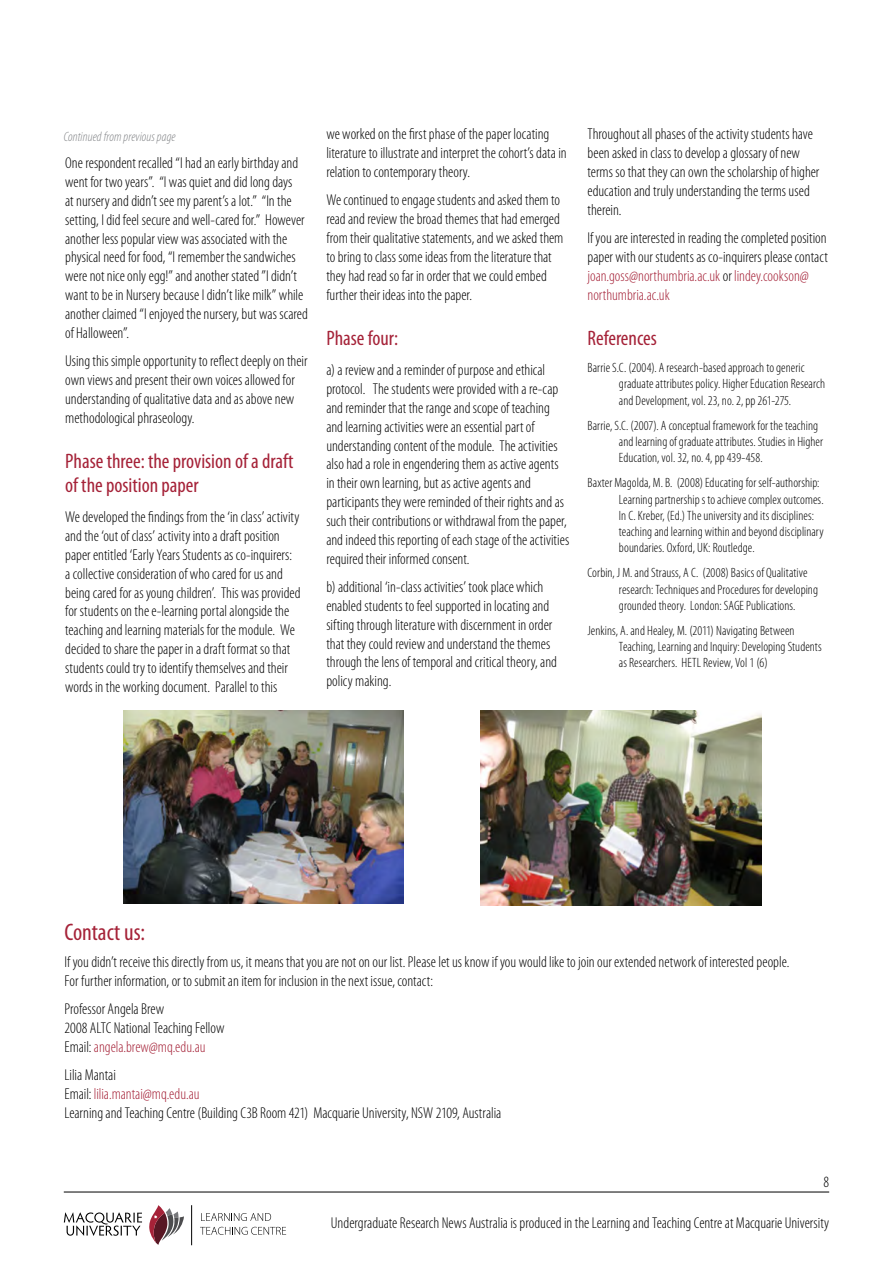
<style>
.page{position:relative;width:893px;height:1263px;background:#fff}
.page>*{position:absolute;margin:0;border:0;box-sizing:border-box;transform-origin:0 0}
.Body{font:condensed 24px "Myriad Pro";color:#a52238}
.Head_2{font:condensed 21px/24px "Myriad Pro";color:#a52238}
.Body-2{font:300 condensed 15.75px/18.9px "Myriad Pro";color:#000}
.References{font:300 condensed 13.5px/16.2px "Myriad Pro";letter-spacing:.005em;color:#000}
.t1{font:italic 300 condensed 13.5px "Myriad Pro";letter-spacing:.005em;color:#828487}
.s1{color:#a52238}
</style>
<div class="page">
<svg style="left:64px;top:1212px;width:78px;height:24px"></svg>
<hr style="left:191px;top:1205px;width:1px;height:40px;background:#000">
<svg style="left:149px;top:1205px;width:35px;height:40px"></svg>
<svg style="left:201px;top:1213px;width:70px;height:8px"></svg>
<svg style="left:200px;top:1227px;width:86px;height:8px"></svg>
<hr style="left:64px;top:1192px;width:765px;height:1px;background:#000">
<img style="left:123px;top:710px;width:281px;height:193px">
<img style="left:480px;top:710px;width:281px;height:195px">
<p class="t1" style="left:64px;top:128px;width:113px">Continued from previous page</p>
<p class="Body-2" style="left:65px;top:153px;width:244px">One respondent recalled “I had an early birthday and went for two years”. “I was quiet and did long days<br>at nursery and didn’t see my parent’s a lot.” “In the setting, I did feel secure and well-cared for.” However another less popular view was associated with the physical need for food, “I remember the sandwiches were not nice only egg!” and another stated ”I didn’t want to be in Nursery because I didn’t like milk” while another claimed “I enjoyed the nursery, but was scared of Halloween”.</p>
<p class="Body-2" style="left:65px;top:351px;width:244px">Using this simple opportunity to reflect deeply on their own views and present their own voices allowed for understanding of qualitative data and as above new methodological phraseology.</p>
<h2 class="Head_2" style="left:65px;top:449px;width:230px">Phase three: the provision of a draft of the position paper</h2>
<p class="Body-2" style="left:65px;top:507px;width:237px">We developed the findings from the ‘in class’ activity and the ‘out of class’ activity into a draft position paper entitled ‘Early Years Students as co-inquirers: a collective consideration of who cared for us and being cared for as young children’. This was provided for students on the e-learning portal alongside the teaching and learning materials for the module. We decided to share the paper in a draft format so that students could try to identify themselves and their words in the working document. Parallel to this</p>
<p class="Body-2" style="left:326px;top:125px;width:242px">we worked on the first phase of the paper locating literature to illustrate and interpret the cohort’s data in relation to contemporary theory.</p>
<p class="Body-2" style="left:326px;top:190px;width:239px">We continued to engage students and asked them to read and review the broad themes that had emerged from their qualitative statements, and we asked them to bring to class some ideas from the literature that they had read so far in order that we could embed further their ideas into the paper.</p>
<h2 class="Head_2" style="left:326px;top:326px;width:73px">Phase four:</h2>
<p class="Body-2" style="left:326px;top:360px;width:244px">a) a review and a reminder of purpose and ethical protocol. The students were provided with a re-cap and reminder that the range and scope of teaching and learning activities were an essential part of understanding content of the module. The activities also had a role in engendering them as active agents in their own learning, but as active agents and participants they were reminded of their rights and as such their contributions or withdrawal from the paper, and indeed this reporting of each stage of the activities required their informed consent.</p>
<p class="Body-2" style="left:326px;top:577px;width:232px">b) additional ‘in-class activities’ took place which enabled students to feel supported in locating and sifting through literature with discernment in order that they could review and understand the themes through the lens of temporal and critical theory, and policy making.</p>
<p class="Body-2" style="left:587px;top:125px;width:233px">Throughout all phases of the activity students have been asked in class to develop a glossary of new terms so that they can own the scholarship of higher education and truly understanding the terms used therein.</p>
<p class="Body-2" style="left:587px;top:228px;width:242px">If you are interested in reading the completed position paper with our students as co-inquirers please contact <span class="s1">joan.goss@northumbria.ac.uk</span> or <span class="s1">lindey.cookson@ northumbria.ac.uk</span></p>
<h2 class="Head_2" style="left:587px;top:326px;width:71px">References</h2>
<p class="References" style="left:619px;top:360px;width:208px;text-indent:-31px">Barrie S.C. (2004). A research-based approach to generic graduate attributes policy. Higher Education Research and Development, vol. 23, no. 2, pp 261-275.</p>
<p class="References" style="left:619px;top:417px;width:206px;text-indent:-31px">Barrie, S.C. (2007). A conceptual framework for the teaching and learning of graduate attributes. Studies in Higher<br>Education, vol. 32, no. 4, pp 439-458.</p>
<p class="References" style="left:619px;top:475px;width:206px;text-indent:-31px">Baxter Magolda, M. B. (2008) Educating for self-authorship:<br>Learning partnership s to achieve complex outcomes.<br>In C. Kreber, (Ed.) The university and its disciplines: teaching and learning within and beyond disciplinary boundaries. Oxford, UK: Routledge.</p>
<p class="References" style="left:619px;top:565px;width:201px;text-indent:-31px">Corbin, J M. and Strauss, A C. (2008) Basics of Qualitative research: Techniques and Procedures for developing grounded theory. London: SAGE Publications.</p>
<p class="References" style="left:619px;top:622px;width:204px;text-indent:-31px">Jenkins, A. and Healey, M. (2011) Navigating Between<br>Teaching, Learning and Inquiry: Developing Students as Researchers. HETL Review, Vol 1 (6)</p>
<p class="Body" style="left:65px;top:917px;width:82px">Contact us:</p>
<p class="Body-2" style="left:65px;top:953px;width:726px">If you didn’t receive this directly from us, it means that you are not on our list. Please let us know if you would like to join our extended network of interested people.<br>For further information, or to submit an item for inclusion in the next issue, contact:</p>
<p class="Body-2" style="left:65px;top:999px;width:161px">Professor Angela Brew<br>2008 ALTC National Teaching Fellow<br>Email: <span class="s1">angela.brew@mq.edu.au</span></p>
<p class="Body-2" style="left:64px;top:1065px;width:438px">Lilia Mantai<br>Email: <span class="s1">lilia.mantai@mq.edu.au<br></span>Learning and Teaching Centre (Building C3B Room 421) Macquarie University, NSW 2109, Australia</p>
<p class="Body-2" style="left:823px;top:1172px;width:7px">8</p>
<p class="Body-2" style="left:331px;top:1213px;width:500px">Undergraduate Research News Australia is produced in the Learning and Teaching Centre at Macquarie University</p>
</div>
